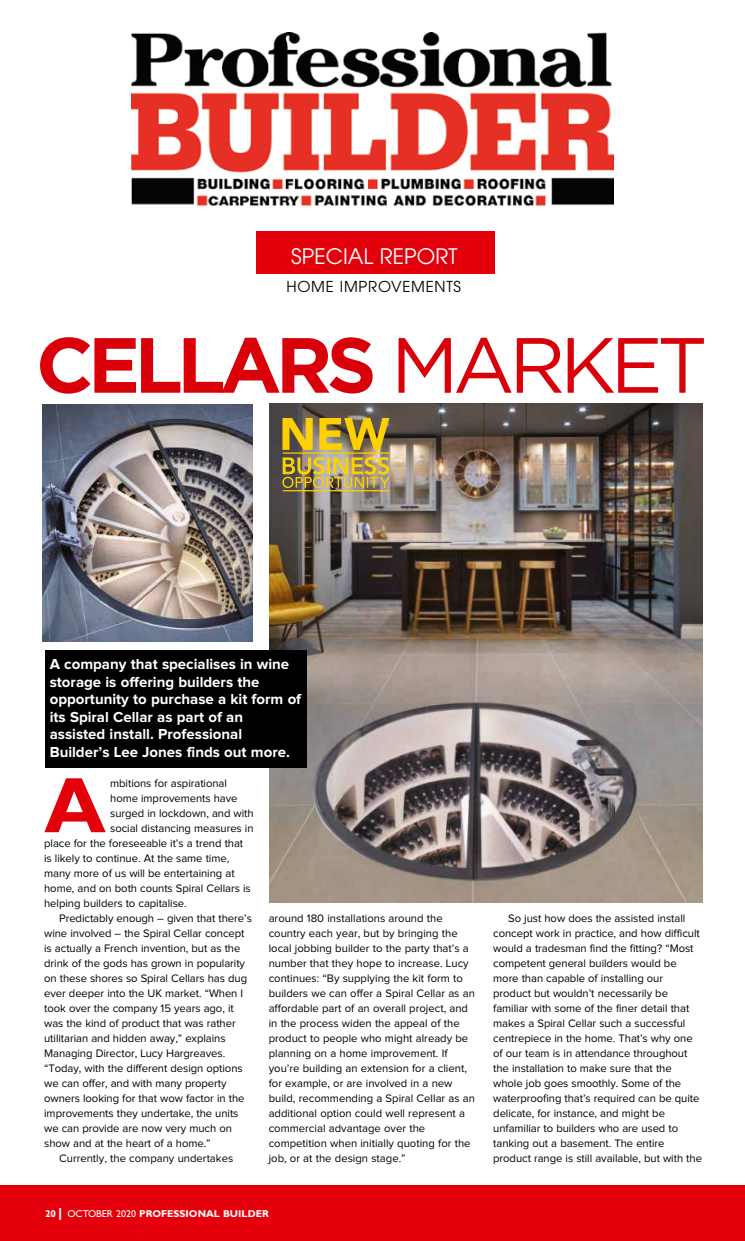
<style>
.page{position:relative;width:745px;height:1241px;background:#fff}
.page>*{position:absolute;margin:0;border:0;box-sizing:border-box;transform-origin:0 0}
.t1{font:700 79px "Gill Sans";color:#e3000b}
.t2{font:700 78px "Gotham";letter-spacing:-.075em;color:#da0009}
.t3{font:21.25px "Avant Garde";color:#fff}
.t4{font:700 15px/17.5px "Proxima Nova";color:#fff}
.t5{font:15px "Avant Garde";letter-spacing:.05em;color:#000}
.t6{font:11.25px/15px "Proxima Nova";letter-spacing:-.005em;color:#000}
.t7{font:700 10px "Gill Sans";color:#fff}
.s1{font-weight:400}
.s2{font-family:"Avant Garde";font-weight:500;font-size:16.25px}
</style>
<div class="page">
<img style="left:269px;top:404px;width:433px;height:498px">
<img style="left:43px;top:404px;width:209px;height:238px">
<div style="left:0;top:1185px;width:744px;height:55px;background:#e3000b"></div>
<div style="left:256px;top:231px;width:238px;height:43px;background:#e3000b"></div>
<div style="left:45px;top:650px;width:261px;height:117px;background:#000"></div>
<svg style="left:282px;top:418px;width:107px;height:32px;background:#ba9d28"></svg>
<hr style="left:282px;top:452px;width:107px;height:1px;background:#fed000">
<hr style="left:282px;top:490px;width:107px;height:1px;background:#fed000">
<img style="left:282px;top:457px;width:107px;height:31px">
<img style="left:131px;top:33px;width:482px;height:174px">
<h3 class="t3" style="left:291px;top:244px;width:168px">SPECIAL REPORT</h3>
<h3 class="t5" style="left:286px;top:277px;width:176px">HOME IMPROVEMENTS</h3>
<h2 class="t2" style="left:36px;top:320px;width:672px">CELLARS <span class="s1">MARKET</span></h2>
<h3 class="t4" style="left:50px;top:656px;width:253px">A company that specialises in wine storage is offering builders the opportunity to purchase a kit form of its Spiral Cellar as part of an assisted install. Professional Builder’s Lee Jones finds out more.</h3>
<h1 class="t1" style="left:44px;top:758px;width:63px">A</h1>
<p class="t6" style="left:110px;top:776px;width:118px">mbitions for aspirational</p>
<p class="t6" style="left:110px;top:791px;width:129px">home improvements have</p>
<p class="t6" style="left:110px;top:806px;width:145px">surged in lockdown, and with</p>
<p class="t6" style="left:110px;top:821px;width:145px">social distancing measures in</p>
<p class="t6" style="left:44px;top:836px;width:200px">place for the foreseeable it’s a trend that</p>
<p class="t6" style="left:44px;top:851px;width:186px">is likely to continue. At the same time,</p>
<p class="t6" style="left:44px;top:866px;width:192px">many more of us will be entertaining at</p>
<p class="t6" style="left:44px;top:881px;width:208px">home, and on both counts Spiral Cellars is</p>
<p class="t6" style="left:44px;top:896px;width:144px">helping builders to capitalise.</p>
<p class="t6" style="left:59px;top:911px;width:194px">Predictably enough – given that there’s</p>
<p class="t6" style="left:44px;top:926px;width:202px">wine involved – the Spiral Cellar concept</p>
<p class="t6" style="left:44px;top:941px;width:198px">is actually a French invention, but as the</p>
<p class="t6" style="left:44px;top:956px;width:202px">drink of the gods has grown in popularity</p>
<p class="t6" style="left:44px;top:971px;width:204px">on these shores so Spiral Cellars has dug</p>
<p class="t6" style="left:44px;top:986px;width:200px">ever deeper into the UK market. “When I</p>
<p class="t6" style="left:44px;top:1001px;width:191px">took over the company 15 years ago, it</p>
<p class="t6" style="left:44px;top:1016px;width:193px">was the kind of product that was rather</p>
<p class="t6" style="left:44px;top:1031px;width:183px">utilitarian and hidden away,” explains</p>
<p class="t6" style="left:44px;top:1046px;width:182px">Managing Director, Lucy Hargreaves.</p>
<p class="t6" style="left:44px;top:1061px;width:200px">“Today, with the different design options</p>
<p class="t6" style="left:44px;top:1076px;width:184px">we can offer, and with many property</p>
<p class="t6" style="left:44px;top:1091px;width:202px">owners looking for that wow factor in the</p>
<p class="t6" style="left:44px;top:1106px;width:196px">improvements they undertake, the units</p>
<p class="t6" style="left:44px;top:1121px;width:189px">we can provide are now very much on</p>
<p class="t6" style="left:44px;top:1136px;width:168px">show and at the heart of a home.”</p>
<p class="t6" style="left:59px;top:1151px;width:175px">Currently, the company undertakes</p>
<p class="t6" style="left:268px;top:911px;width:208px">around 180 installations around the country each year, but by bringing the local jobbing builder to the party that’s a number that they hope to increase. Lucy continues: “By supplying the kit form to builders we can offer a Spiral Cellar as an affordable part of an overall project, and in the process widen the appeal of the product to people who might already be planning on a home improvement. If you’re building an extension for a client, for example, or are involved in a new build, recommending a Spiral Cellar as an additional option could well represent a commercial advantage over the competition when initially quoting for the job, or at the design stage.”</p>
<p class="t6" style="left:493px;top:911px;width:210px;text-indent:15px">So just how does the assisted install concept work in practice, and how difficult would a tradesman find the fitting? “Most competent general builders would be more than capable of installing our product but wouldn’t necessarily be familiar with some of the finer detail that makes a Spiral Cellar such a successful centrepiece in the home. That’s why one of our team is in attendance throughout the installation to make sure that the whole job goes smoothly. Some of the waterproofing that’s required can be quite delicate, for instance, and might be unfamiliar to builders who are used to tanking out a basement. The entire product range is still available, but with the</p>
<p class="t7" style="left:45px;top:1207px;width:225px">20 <span class="s2">I</span> <span class="s1">OCTOBER 2020</span> PROFESSIONAL BUILDER</p>
</div>
